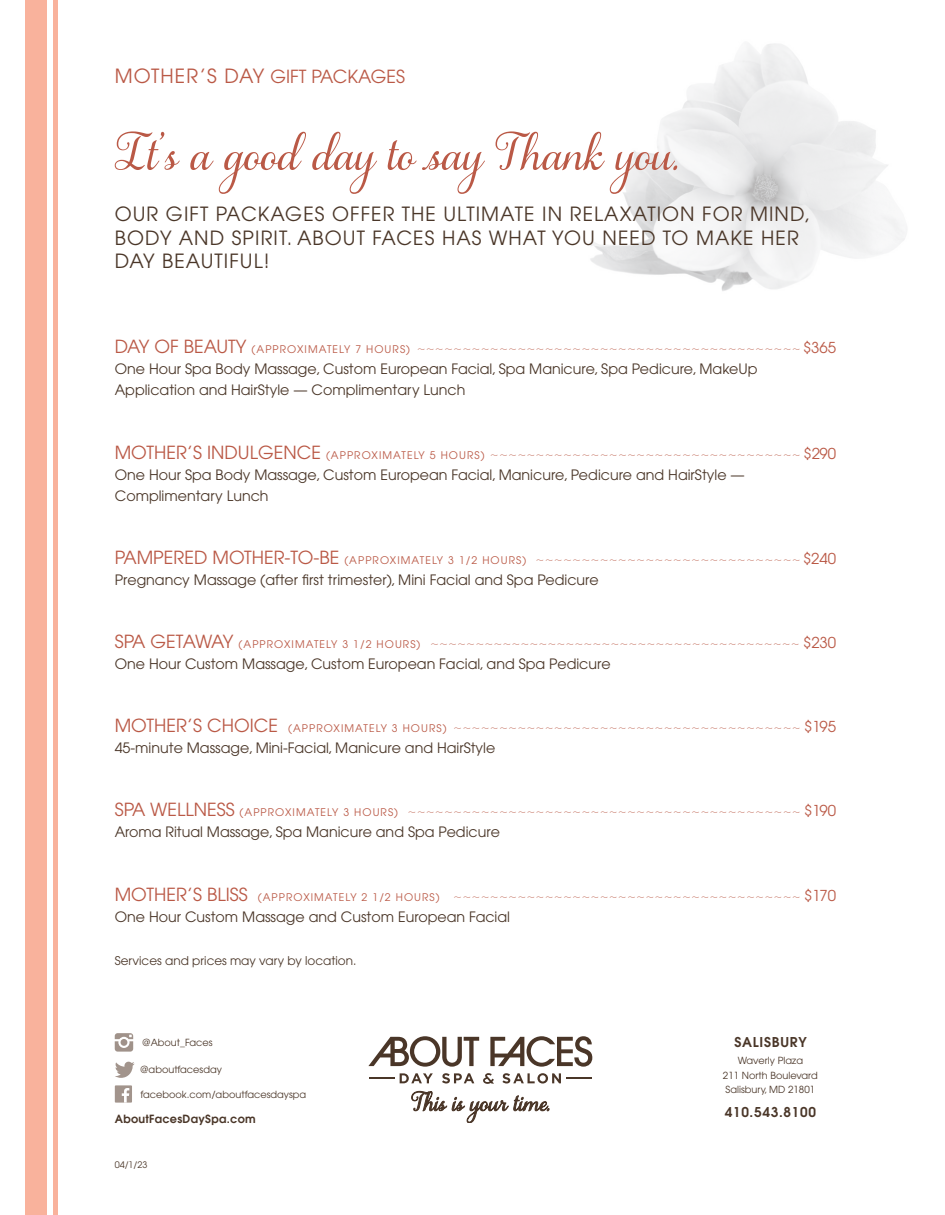
<style>
.page{position:relative;width:945px;height:1215px;background:#fff}
.page>*{position:absolute;margin:0;border:0;box-sizing:border-box;transform-origin:0 0}
.t1{font:57.6px "Samantha Italic BASIC";color:#ba5946}
.t2{font:19.5px/23.4px "Avant Garde";letter-spacing:.055em;color:#4a3628}
.t3{font:18px "Avant Garde";color:#ba5946}
.t4{font:200 15px "Avant Garde";color:#ba5946}
.t5{font:14.25px/21px "Avant Garde";color:#4a3628}
.t6{font:600 13.5px "Avant Garde";letter-spacing:.055em;color:#4a3628}
.t7{font:12px "Avant Garde";color:#4a3628}
.t8{font:600 11.25px "Avant Garde";letter-spacing:.025em;color:#4a3628}
.t9{font:9.75px "Avant Garde";color:#4a3628}
.t10{font:9px "Avant Garde";color:#4a3628}
.s1{font-size:19.5px}
.s2{font-weight:400;font-size:18px}
.s3{font-weight:400;font-size:10.5px}
.s4{font-weight:400}
</style>
<div class="page">
<img style="left:589px;top:43px;width:318px;height:248px">
<svg style="left:368px;top:1036px;width:111px;height:31px"></svg>
<svg style="left:490px;top:1036px;width:102px;height:31px"></svg>
<svg style="left:400px;top:1073px;width:33px;height:10px"></svg>
<svg style="left:442px;top:1073px;width:32px;height:10px"></svg>
<svg style="left:502px;top:1073px;width:59px;height:11px"></svg>
<svg style="left:483px;top:1073px;width:11px;height:11px"></svg>
<hr style="left:369px;top:1077px;width:25px;height:2px;background:#4a3628">
<hr style="left:566px;top:1077px;width:26px;height:2px;background:#4a3628">
<svg style="left:412px;top:1091px;width:96px;height:32px"></svg>
<svg style="left:514px;top:1096px;width:35px;height:15px"></svg>
<svg style="left:115px;top:1033px;width:18px;height:19px"></svg>
<svg style="left:115px;top:1062px;width:20px;height:16px"></svg>
<div style="left:115px;top:1085px;width:17px;height:18px;background:#a2948c"></div>
<svg style="left:122px;top:1088px;width:7px;height:15px"></svg>
<hr style="left:54px;top:0;width:4px;height:1215px;background:#f9b29c">
<div style="left:25px;top:0;width:21px;height:1215px;background:#f9b29c"></div>
<p class="t3" style="left:115px;top:65px;width:292px"><span class="s1">MOTHER’S DAY</span> GIFT PACKAGES</p>
<p class="t1" style="left:115px;top:123px;width:567px">It’s a good day to say Thank you.</p>
<p class="t2" style="left:115px;top:202px;width:697px">OUR GIFT PACKAGES OFFER THE ULTIMATE IN RELAXATION FOR MIND,<br>BODY AND SPIRIT. ABOUT FACES HAS WHAT YOU NEED TO MAKE HER<br>DAY BEAUTIFUL!</p>
<p class="t4" style="left:115px;top:339px;width:723px"><span class="s2">DAY OF BEAUTY</span> <span class="s3">(APPROXIMATELY 7 HOURS)</span> ~~~~~~~~~~~~~~~~~~~~~~~~~~~~~~~~~~~~~~~~~~<span class="s4">$365</span></p>
<p class="t5" style="left:115px;top:358px;width:644px">One Hour Spa Body Massage, Custom European Facial, Spa Manicure, Spa Pedicure, MakeUp<br>Application and HairStyle — Complimentary Lunch</p>
<p class="t4" style="left:115px;top:444px;width:723px"><span class="s2">MOTHER’S INDULGENCE</span> <span class="s3">(APPROXIMATELY 5 HOURS)</span> ~~~~~~~~~~~~~~~~~~~~~~~~~~~~~~~~~~ <span class="s4">$290</span></p>
<p class="t5" style="left:115px;top:464px;width:632px">One Hour Spa Body Massage, Custom European Facial, Manicure, Pedicure and HairStyle —<br>Complimentary Lunch</p>
<p class="t4" style="left:115px;top:549px;width:723px"><span class="s2">PAMPERED MOTHER-TO-BE</span> <span class="s3">(APPROXIMATELY 3 1/2 HOURS)</span> ~~~~~~~~~~~~~~~~~~~~~~~~~~~~~<span class="s4">$240</span></p>
<p class="t5" style="left:115px;top:569px;width:486px">Pregnancy Massage (after first trimester), Mini Facial and Spa Pedicure</p>
<p class="t4" style="left:115px;top:633px;width:723px"><span class="s2">SPA GETAWAY</span> <span class="s3">(APPROXIMATELY 3 1/2 HOURS)</span> ~~~~~~~~~~~~~~~~~~~~~~~~~~~~~~~~~~~~~~~~~ <span class="s4">$230</span></p>
<p class="t5" style="left:115px;top:653px;width:497px">One Hour Custom Massage, Custom European Facial, and Spa Pedicure</p>
<p class="t4" style="left:115px;top:717px;width:723px"><span class="s2">MOTHER’S CHOICE</span> <span class="s3">(APPROXIMATELY 3 HOURS)</span> ~~~~~~~~~~~~~~~~~~~~~~~~~~~~~~~~~~~~~~ <span class="s4">$195</span></p>
<p class="t5" style="left:115px;top:737px;width:382px">45-minute Massage, Mini-Facial, Manicure and HairStyle</p>
<p class="t4" style="left:115px;top:802px;width:723px"><span class="s2">SPA WELLNESS</span> <span class="s3">(APPROXIMATELY 3 HOURS)</span> ~~~~~~~~~~~~~~~~~~~~~~~~~~~~~~~~~~~~~~~~~~~ <span class="s4">$190</span></p>
<p class="t5" style="left:115px;top:822px;width:387px">Aroma Ritual Massage, Spa Manicure and Spa Pedicure</p>
<p class="t4" style="left:115px;top:887px;width:723px"><span class="s2">MOTHER’S BLISS</span> <span class="s3">(APPROXIMATELY 2 1/2 HOURS)</span> ~~~~~~~~~~~~~~~~~~~~~~~~~~~~~~~~~~~~~~ <span class="s4">$170</span></p>
<p class="t5" style="left:115px;top:906px;width:397px">One Hour Custom Massage and Custom European Facial</p>
<p class="t7" style="left:115px;top:954px;width:243px">Services and prices may vary by location.</p>
<p class="t9" style="left:142px;top:1036px;width:72px">@About_Faces</p>
<p class="t9" style="left:140px;top:1064px;width:83px">@aboutfacesday</p>
<p class="t9" style="left:141px;top:1089px;width:167px">facebook.com/aboutfacesdayspa</p>
<p class="t8" style="left:115px;top:1111px;width:143px">AboutFacesDaySpa.com</p>
<p class="t10" style="left:115px;top:1159px;width:34px">04/1/23</p>
<p class="t6" style="left:734px;top:1033px;width:74px">SALISBURY</p>
<p class="t9" style="left:738px;top:1055px;width:67px">Waverly Plaza</p>
<p class="t9" style="left:723px;top:1069px;width:96px">211 North Boulevard</p>
<p class="t9" style="left:726px;top:1084px;width:91px">Salisbury, MD 21801</p>
<p class="t6" style="left:725px;top:1103px;width:93px">410.543.8100</p>
</div>
